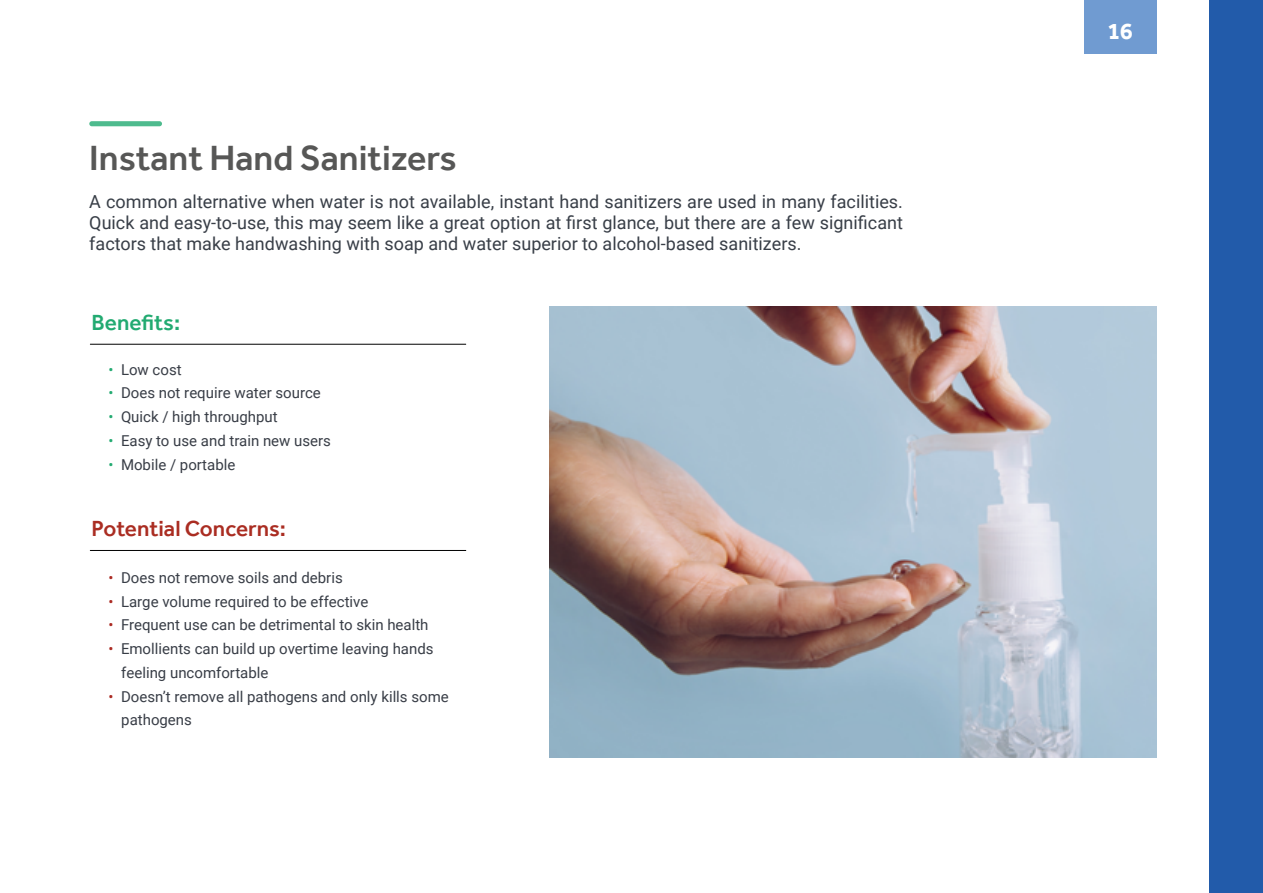
<style>
.page{position:relative;width:1263px;height:893px;background:#fff}
.page>*{position:absolute;margin:0;border:0;box-sizing:border-box;transform-origin:0 0}
.t1{font:500 36px "Effra";color:#575756}
.t2{font:700 24px "Effra";color:#fff}
.t3{font:500 22.5px "Effra";color:#aa2d22}
.t4{font:500 22.5px "Effra";color:#22aa71}
.t5{font:18px/21px "Roboto";color:#383e47;text-align:justify}
.t6{font:15px/23.7px "Roboto";color:#383d46}
.s1{color:#24ab72}
.s2{color:#ab2b23}
</style>
<div class="page">
<div style="left:89px;top:121px;width:73px;height:5px;background:#4ebb8e;border-radius:3px"></div>
<hr style="left:90px;top:344px;width:376px;height:1px;background:#000">
<hr style="left:90px;top:550px;width:376px;height:1px;background:#000">
<img style="left:550px;top:306px;width:607px;height:451px">
<div style="left:1209px;top:0;width:54px;height:893px;background:#225baa"></div>
<div style="left:1084px;top:0;width:73px;height:54px;background:#709bd1"></div>
<h1 class="t1" style="left:89px;top:136px;width:369px">Instant Hand Sanitizers</h1>
<p class="t5" style="left:89px;top:191px;width:815px">A common alternative when water is not available, instant hand sanitizers are used in many facilities.<br>Quick and easy-to-use, this may seem like a great option at first glance, but there are a few significant factors that make handwashing with soap and water superior to alcohol-based sanitizers.</p>
<h3 class="t4" style="left:91px;top:309px;width:90px">Benefits:</h3>
<p class="t6" style="left:109px;top:357px;width:75px"><span class="s1">•</span> Low cost</p>
<p class="t6" style="left:109px;top:381px;width:214px"><span class="s1">•</span> Does not require water source</p>
<p class="t6" style="left:109px;top:404px;width:171px"><span class="s1">•</span> Quick / high throughput</p>
<p class="t6" style="left:109px;top:428px;width:224px"><span class="s1">•</span> Easy to use and train new users</p>
<p class="t6" style="left:109px;top:452px;width:128px"><span class="s1">•</span> Mobile / portable</p>
<h3 class="t3" style="left:91px;top:515px;width:196px">Potential Concerns:</h3>
<p class="t6" style="left:109px;top:565px;width:236px"><span class="s2">•</span> Does not remove soils and debris</p>
<p class="t6" style="left:109px;top:589px;width:261px"><span class="s2">•</span> Large volume required to be effective</p>
<p class="t6" style="left:109px;top:613px;width:321px"><span class="s2">•</span> Frequent use can be detrimental to skin health</p>
<p class="t6" style="left:121px;top:636px;width:314px;text-indent:-13px"><span class="s2">•</span> Emollients can build up overtime leaving hands feeling uncomfortable</p>
<p class="t6" style="left:121px;top:684px;width:329px;text-indent:-13px"><span class="s2">•</span> Doesn’t remove all pathogens and only kills some pathogens</p>
<h2 class="t2" style="left:1107px;top:16px;width:27px">16</h2>
</div>
